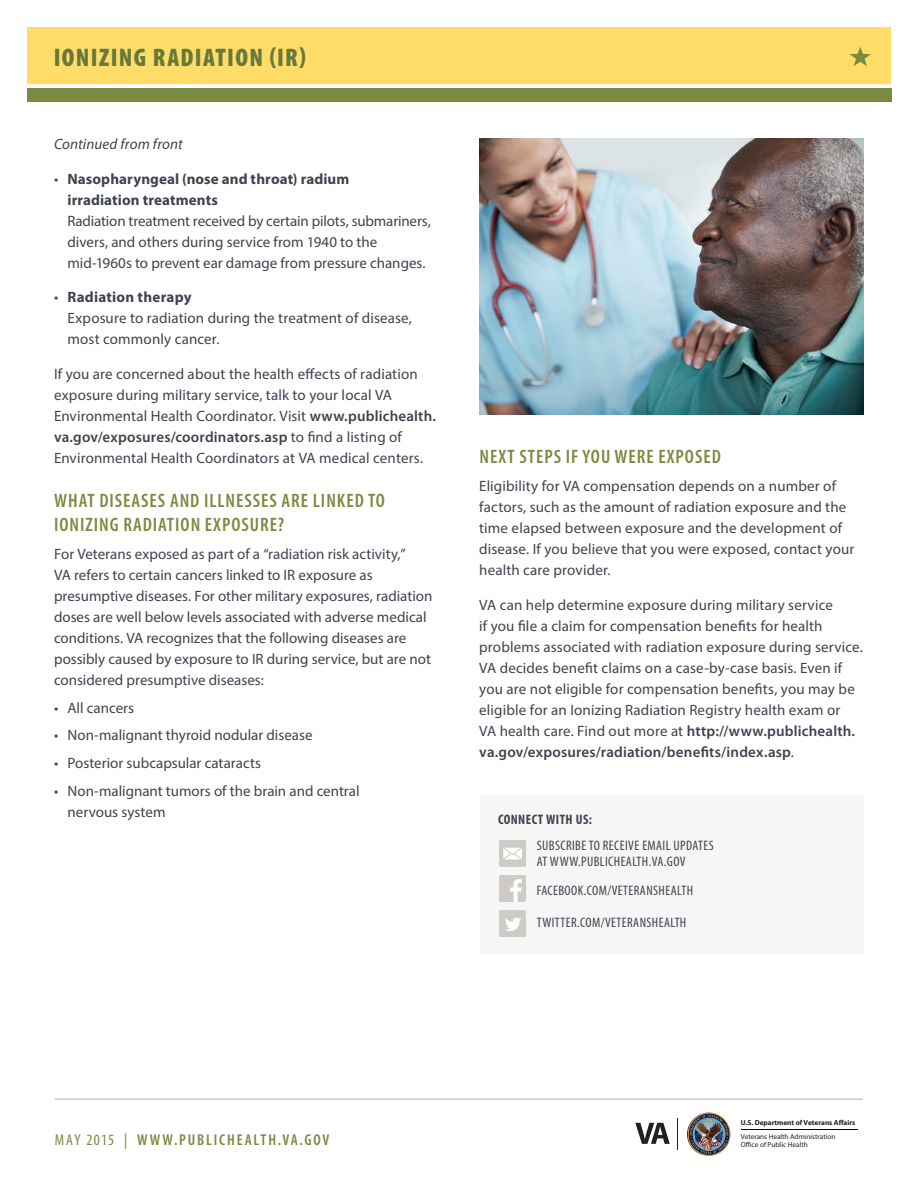
<style>
.page{position:relative;width:918px;height:1188px;background:#fff}
.page>*{position:absolute;margin:0;border:0;box-sizing:border-box;transform-origin:0 0}
.t1{font:900 condensed 25.5px "Myriad Pro";letter-spacing:.05em;color:#68793a}
.t2{font:600 condensed 19.5px/24px "Myriad Pro";letter-spacing:.05em;color:#798b40}
.t3{font:600 condensed 15.75px "Myriad Pro";letter-spacing:.115em;color:#798b40}
.t4{font:15px/21px "Myriad Pro";letter-spacing:.005em;color:#3e444f}
.t5{font:italic 15px "Myriad Pro";letter-spacing:.01em;color:#3e444f}
.Social_Media{font:condensed 13.8px "Myriad Pro";letter-spacing:.03em;color:#3e444f}
.Social_Media-2{font:700 condensed 13.8px "Myriad Pro";letter-spacing:.03em;color:#3e444f}
.t6{font:700 7.2px/13.5px "Myriad Pro";color:#231f20}
.t7{font:7.2px "Myriad Pro";color:#231f20}
.s1{font-weight:700}
.s2{font-weight:600}
.s3{font-weight:400}
</style>
<div class="page">
<div style="left:27px;top:27px;width:864px;height:57px;background:#ffdd68"></div>
<div style="left:27px;top:88px;width:864px;height:13px;background:#798b40"></div>
<svg style="left:850px;top:47px;width:21px;height:19px"></svg>
<hr style="left:55px;top:1098px;width:808px;height:2px;background:#cecac5">
<div style="left:480px;top:796px;width:383px;height:158px;background:#f7f6f6"></div>
<div style="left:499px;top:875px;width:27px;height:27px;background:#cecac5"></div>
<svg style="left:510px;top:879px;width:12px;height:23px"></svg>
<div style="left:499px;top:840px;width:27px;height:27px;background:#cecac5"></div>
<svg style="left:503px;top:847px;width:19px;height:13px"></svg>
<div style="left:499px;top:910px;width:27px;height:27px;background:#cecac5"></div>
<svg style="left:505px;top:918px;width:16px;height:13px"></svg>
<img style="left:479px;top:138px;width:385px;height:277px">
<img style="left:687px;top:1113px;width:43px;height:43px;border-radius:22px">
<hr style="left:678px;top:1118px;width:1px;height:31px;background:#231f20">
<svg style="left:635px;top:1123px;width:35px;height:21px"></svg>
<hr style="left:741px;top:1129px;width:117px;height:1px;background:#050504">
<h1 class="t1" style="left:54px;top:41px;width:253px">IONIZING RADIATION (IR)</h1>
<p class="t5" style="left:54px;top:135px;width:130px">Continued from front</p>
<p class="t4" style="left:68px;top:168px;width:365px;text-indent:-14px">• <span class="s1">Nasopharyngeal (nose and throat) radium<br>irradiation treatments<br></span>Radiation treatment received by certain pilots, submariners, divers, and others during service from 1940 to the mid-1960s to prevent ear damage from pressure changes.</p>
<p class="t4" style="left:68px;top:287px;width:346px;text-indent:-14px">• <span class="s1">Radiation therapy<br></span>Exposure to radiation during the treatment of disease, most commonly cancer.</p>
<p class="t4" style="left:54px;top:363px;width:384px">If you are concerned about the health effects of radiation exposure during military service, talk to your local VA Environmental Health Coordinator. Visit <span class="s2">www.publichealth. va.gov/exposures/coordinators.asp</span> to find a listing of Environmental Health Coordinators at VA medical centers.</p>
<h2 class="t2" style="left:54px;top:488px;width:332px">WHAT DISEASES AND ILLNESSES ARE LINKED TO<br>IONIZING RADIATION EXPOSURE?</h2>
<p class="t4" style="left:54px;top:543px;width:380px">For Veterans exposed as part of a “radiation risk activity,”<br>VA refers to certain cancers linked to IR exposure as presumptive diseases. For other military exposures, radiation doses are well below levels associated with adverse medical conditions. VA recognizes that the following diseases are possibly caused by exposure to IR during service, but are not considered presumptive diseases:</p>
<p class="t4" style="left:54px;top:697px;width:82px">• All cancers</p>
<p class="t4" style="left:54px;top:725px;width:260px">• Non-malignant thyroid nodular disease</p>
<p class="t4" style="left:54px;top:752px;width:209px">• Posterior subcapsular cataracts</p>
<p class="t4" style="left:68px;top:780px;width:294px;text-indent:-14px">• Non-malignant tumors of the brain and central nervous system</p>
<h2 class="t2" style="left:479px;top:445px;width:243px">NEXT STEPS IF YOU WERE EXPOSED</h2>
<p class="t4" style="left:479px;top:475px;width:377px">Eligibility for VA compensation depends on a number of factors, such as the amount of radiation exposure and the time elapsed between exposure and the development of disease. If you believe that you were exposed, contact your health care provider.</p>
<p class="t4" style="left:479px;top:594px;width:385px">VA can help determine exposure during military service<br>if you file a claim for compensation benefits for health problems associated with radiation exposure during service.<br>VA decides benefit claims on a case-by-case basis. Even if you are not eligible for compensation benefits, you may be eligible for an Ionizing Radiation Registry health exam or<br>VA health care. Find out more at <span class="s2">http://www.publichealth. va.gov/exposures/radiation/benefits/index.asp</span>.</p>
<p class="Social_Media-2" style="left:498px;top:811px;width:96px">CONNECT WITH US:</p>
<p class="Social_Media" style="left:537px;top:837px;width:178px">SUBSCRIBE TO RECEIVE EMAIL UPDATES</p>
<p class="Social_Media" style="left:537px;top:853px;width:150px">AT WWW.PUBLICHEALTH.VA.GOV</p>
<p class="Social_Media" style="left:537px;top:882px;width:158px">FACEBOOK.COM/VETERANSHEALTH</p>
<p class="Social_Media" style="left:537px;top:915px;width:151px">TWITTER.COM/VETERANSHEALTH</p>
<p class="t3" style="left:55px;top:1130px;width:276px"><span class="s3">MAY 2015 |</span> WWW.PUBLICHEALTH.VA.GOV</p>
<p class="t6" style="left:741px;top:1116px;width:116px">U.S. Department of Veterans Affairs<br><span class="s3">Veterans Health Administration</span></p>
<p class="t7" style="left:741px;top:1140px;width:69px">Office of Public Health</p>
</div>
